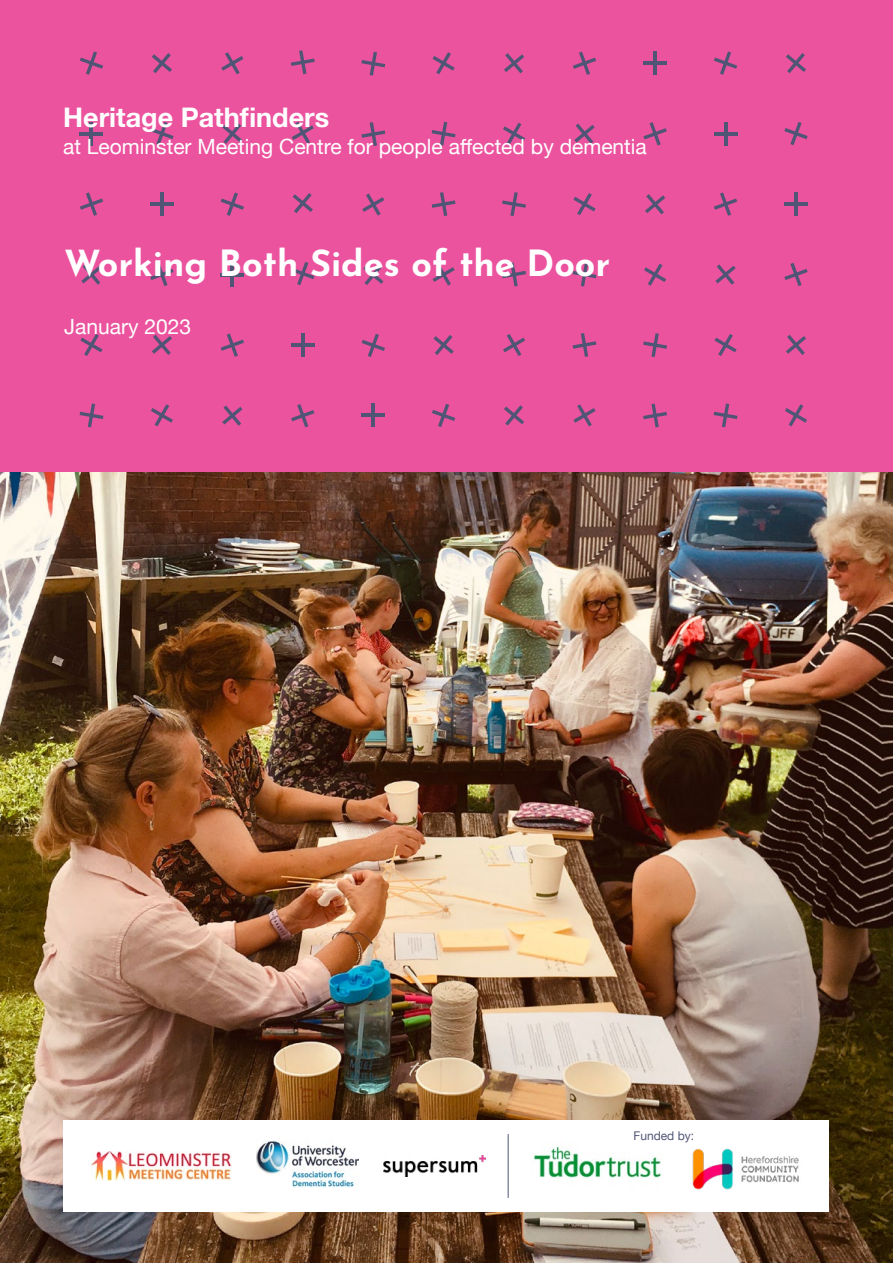
<style>
.page{position:relative;width:893px;height:1263px;background:#fff}
.page>*{position:absolute;margin:0;border:0;box-sizing:border-box;transform-origin:0 0}
.t1{font:100 36px "Josefin Sans";color:#fff}
.t2{font:700 27px "Helvetica Neue";color:#fff}
.t3{font:21px "Helvetica Neue";color:#fff}
.t4{font:12px "Helvetica Neue";color:#515575}
</style>
<div class="page">
<div style="left:0;top:0;width:893px;height:473px;background:#eb539e"></div>
<img style="left:0;top:473px;width:893px;height:790px">
<div style="left:64px;top:1121px;width:765px;height:91px;background:#fff"></div>
<img style="left:256px;top:1141px;width:102px;height:47px">
<img style="left:692px;top:1148px;width:107px;height:42px">
<img style="left:91px;top:1151px;width:140px;height:30px">
<img style="left:533px;top:1146px;width:128px;height:32px">
<img style="left:383px;top:1155px;width:102px;height:22px">
<hr style="left:508px;top:1134px;width:1px;height:64px;background:#515575">
<svg style="left:80px;top:51px;width:23px;height:24px"></svg>
<svg style="left:80px;top:403px;width:23px;height:24px"></svg>
<svg style="left:80px;top:334px;width:23px;height:22px"></svg>
<svg style="left:81px;top:264px;width:21px;height:21px"></svg>
<svg style="left:80px;top:192px;width:23px;height:24px"></svg>
<hr style="left:90px;top:122px;width:3px;height:24px;background:#515575">
<hr style="left:80px;top:132px;width:23px;height:3px;background:#515575">
<svg style="left:150px;top:122px;width:24px;height:23px"></svg>
<svg style="left:152px;top:53px;width:20px;height:20px"></svg>
<svg style="left:151px;top:404px;width:22px;height:22px"></svg>
<svg style="left:152px;top:335px;width:20px;height:20px"></svg>
<svg style="left:150px;top:263px;width:24px;height:23px"></svg>
<hr style="left:160px;top:192px;width:4px;height:24px;background:#515575">
<hr style="left:150px;top:202px;width:24px;height:4px;background:#515575">
<svg style="left:221px;top:192px;width:23px;height:24px"></svg>
<svg style="left:222px;top:124px;width:20px;height:20px"></svg>
<svg style="left:221px;top:52px;width:22px;height:22px"></svg>
<svg style="left:222px;top:405px;width:20px;height:21px"></svg>
<svg style="left:221px;top:333px;width:23px;height:24px"></svg>
<hr style="left:231px;top:263px;width:3px;height:24px;background:#515575">
<hr style="left:221px;top:273px;width:23px;height:3px;background:#515575">
<svg style="left:291px;top:262px;width:23px;height:23px"></svg>
<svg style="left:293px;top:193px;width:20px;height:20px"></svg>
<svg style="left:292px;top:122px;width:22px;height:22px"></svg>
<svg style="left:291px;top:50px;width:24px;height:24px"></svg>
<svg style="left:291px;top:404px;width:23px;height:23px"></svg>
<hr style="left:301px;top:333px;width:3px;height:24px;background:#515575">
<hr style="left:291px;top:344px;width:24px;height:3px;background:#515575">
<svg style="left:362px;top:334px;width:23px;height:23px"></svg>
<svg style="left:363px;top:265px;width:20px;height:20px"></svg>
<svg style="left:362px;top:193px;width:22px;height:23px"></svg>
<svg style="left:361px;top:122px;width:24px;height:24px"></svg>
<svg style="left:361px;top:52px;width:24px;height:24px"></svg>
<hr style="left:372px;top:403px;width:3px;height:24px;background:#515575">
<hr style="left:361px;top:414px;width:24px;height:3px;background:#515575">
<svg style="left:504px;top:405px;width:20px;height:21px"></svg>
<svg style="left:503px;top:334px;width:22px;height:22px"></svg>
<svg style="left:502px;top:263px;width:24px;height:23px"></svg>
<svg style="left:502px;top:192px;width:24px;height:24px"></svg>
<svg style="left:503px;top:123px;width:22px;height:22px"></svg>
<svg style="left:504px;top:53px;width:20px;height:20px"></svg>
<svg style="left:432px;top:404px;width:23px;height:23px"></svg>
<svg style="left:433px;top:335px;width:21px;height:20px"></svg>
<svg style="left:432px;top:263px;width:23px;height:23px"></svg>
<svg style="left:432px;top:192px;width:24px;height:24px"></svg>
<svg style="left:432px;top:122px;width:24px;height:24px"></svg>
<svg style="left:432px;top:52px;width:23px;height:22px"></svg>
<svg style="left:573px;top:404px;width:23px;height:22px"></svg>
<svg style="left:573px;top:333px;width:23px;height:24px"></svg>
<svg style="left:573px;top:263px;width:23px;height:23px"></svg>
<svg style="left:573px;top:193px;width:23px;height:22px"></svg>
<svg style="left:574px;top:124px;width:21px;height:20px"></svg>
<svg style="left:573px;top:52px;width:23px;height:23px"></svg>
<svg style="left:643px;top:404px;width:24px;height:23px"></svg>
<svg style="left:643px;top:333px;width:24px;height:24px"></svg>
<svg style="left:644px;top:264px;width:22px;height:22px"></svg>
<svg style="left:645px;top:194px;width:20px;height:20px"></svg>
<svg style="left:643px;top:122px;width:24px;height:23px"></svg>
<hr style="left:653px;top:52px;width:4px;height:23px;background:#515575">
<hr style="left:643px;top:62px;width:24px;height:3px;background:#515575">
<svg style="left:714px;top:51px;width:23px;height:24px"></svg>
<svg style="left:714px;top:403px;width:23px;height:24px"></svg>
<svg style="left:714px;top:334px;width:23px;height:22px"></svg>
<svg style="left:715px;top:264px;width:21px;height:21px"></svg>
<svg style="left:714px;top:192px;width:23px;height:24px"></svg>
<hr style="left:724px;top:122px;width:3px;height:24px;background:#515575">
<hr style="left:714px;top:132px;width:23px;height:3px;background:#515575">
<svg style="left:784px;top:122px;width:24px;height:23px"></svg>
<svg style="left:786px;top:53px;width:20px;height:20px"></svg>
<svg style="left:785px;top:404px;width:22px;height:22px"></svg>
<svg style="left:786px;top:335px;width:20px;height:20px"></svg>
<svg style="left:784px;top:263px;width:24px;height:23px"></svg>
<hr style="left:794px;top:192px;width:4px;height:24px;background:#515575">
<hr style="left:784px;top:202px;width:24px;height:4px;background:#515575">
<p class="t2" style="left:63px;top:96px;width:268px">Heritage Pathfinders</p>
<p class="t3" style="left:63px;top:131px;width:585px">at Leominster Meeting Centre for people affected by dementia</p>
<h1 class="t1" style="left:64px;top:237px;width:547px">Working Both Sides of the Door</h1>
<p class="t3" style="left:64px;top:311px;width:128px">January 2023</p>
<p class="t4" style="left:633px;top:1126px;width:62px">Funded by:</p>
</div>
